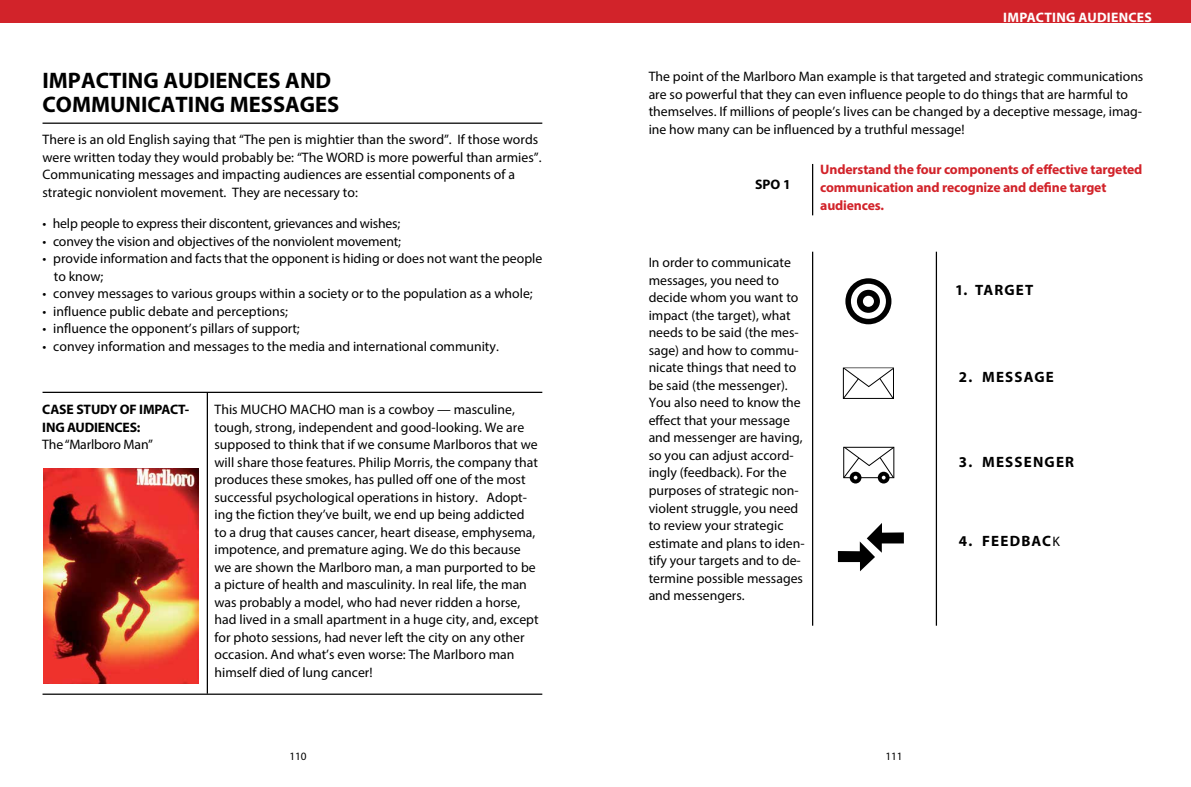
<style>
.page{position:relative;width:1191px;height:787px;background:#fff}
.page>*{position:absolute;margin:0;border:0;box-sizing:border-box;transform-origin:0 0}
.t1{font:700 22.5px/23.8px "Myriad Pro";color:#000}
.t2{font:700 15px "Myriad Pro";letter-spacing:.08em;color:#000}
.t3{font:13.75px/17.5px "Myriad Pro";color:#000}
.t4{font:700 13.75px/17.8px "Myriad Pro";letter-spacing:-.01em;color:#d2232a}
.t5{font:700 13.75px/17.5px "Myriad Pro";letter-spacing:-.01em;color:#000}
.t6{font:700 13.75px "Myriad Pro";color:#fff}
.t7{font:11.25px "Myriad Pro";color:#000}
.s1{font-weight:400;font-size:13.75px}
</style>
<div class="page">
<div style="left:0;top:0;width:1191px;height:23px;background:#d2232a"></div>
<hr style="left:43px;top:123px;width:499px;height:1px;background:#000">
<img style="left:43px;top:469px;width:155px;height:215px">
<hr style="left:43px;top:392px;width:499px;height:1px;background:#000">
<hr style="left:43px;top:693px;width:499px;height:1px;background:#000">
<hr style="left:207px;top:392px;width:1px;height:301px;background:#000">
<hr style="left:812px;top:164px;width:1px;height:51px;background:#000">
<hr style="left:812px;top:252px;width:1px;height:373px;background:#000">
<hr style="left:935px;top:252px;width:2px;height:373px;background:#000">
<div style="left:845px;top:278px;width:46px;height:46px;background:#000;border-radius:50%"></div>
<div style="left:851px;top:284px;width:35px;height:35px;background:#fff;border-radius:50%"></div>
<div style="left:857px;top:290px;width:23px;height:23px;background:#000;border-radius:50%"></div>
<div style="left:863px;top:296px;width:11px;height:11px;background:#fff;border-radius:50%"></div>
<svg style="left:838px;top:523px;width:66px;height:48px"></svg>
<svg style="left:849px;top:472px;width:12px;height:11px"></svg>
<svg style="left:877px;top:472px;width:12px;height:11px"></svg>
<svg style="left:843px;top:446px;width:52px;height:33px"></svg>
<svg style="left:842px;top:367px;width:52px;height:32px"></svg>
<h1 class="t1" style="left:43px;top:68px;width:298px">IMPACTING AUDIENCES AND<br>COMMUNICATING MESSAGES</h1>
<p class="t3" style="left:43px;top:130px;width:500px">There is an old English saying that “The pen is mightier than the sword”. If those words were written today they would probably be: “The WORD is more powerful than armies”.<br>Communicating messages and impacting audiences are essential components of a strategic nonviolent movement. They are necessary to:</p>
<p class="t3" style="left:43px;top:215px;width:359px">• help people to express their discontent, grievances and wishes;</p>
<p class="t3" style="left:43px;top:232px;width:360px">• convey the vision and objectives of the nonviolent movement;</p>
<p class="t3" style="left:54px;top:250px;width:490px;text-indent:-11px">• provide information and facts that the opponent is hiding or does not want the people to know;</p>
<p class="t3" style="left:43px;top:285px;width:492px">• convey messages to various groups within a society or to the population as a whole;</p>
<p class="t3" style="left:43px;top:302px;width:247px">• influence public debate and perceptions;</p>
<p class="t3" style="left:43px;top:320px;width:259px">• influence the opponent’s pillars of support;</p>
<p class="t3" style="left:43px;top:337px;width:458px">• convey information and messages to the media and international community.</p>
<p class="t5" style="left:42px;top:400px;width:148px">CASE STUDY OF IMPACT-<br>ING AUDIENCES:</p>
<p class="t3" style="left:42px;top:436px;width:112px">The “Marlboro Man”</p>
<p class="t3" style="left:214px;top:400px;width:326px">This MUCHO MACHO man is a cowboy — masculine, tough, strong, independent and good-looking. We are supposed to think that if we consume Marlboros that we will share those features. Philip Morris, the company that produces these smokes, has pulled off one of the most successful psychological operations in history. Adopt&shy;ing the fiction they’ve built, we end up being addicted to a drug that causes cancer, heart disease, emphysema, impotence, and premature aging. We do this because we are shown the Marlboro man, a man purported to be a picture of health and masculinity. In real life, the man was probably a model, who had never ridden a horse, had lived in a small apartment in a huge city, and, except for photo sessions, had never left the city on any other occasion. And what’s even worse: The Marlboro man himself died of lung cancer!</p>
<p class="t6" style="left:1003px;top:9px;width:9px">impacting</p>
<p class="t6" style="left:1078px;top:9px;width:10px">audiences</p>
<p class="t3" style="left:648px;top:68px;width:496px">The point of the Marlboro Man example is that targeted and strategic communications are so powerful that they can even influence people to do things that are harmful to themselves. If millions of people’s lives can be changed by a deceptive message, imag&shy;ine how many can be influenced by a truthful message!</p>
<p class="t4" style="left:820px;top:160px;width:324px">Understand the four components of effective targeted communication and recognize and define target audiences.</p>
<p class="t5" style="left:755px;top:175px;width:37px">SPO 1</p>
<p class="t3" style="left:648px;top:254px;width:157px">In order to communicate messages, you need to decide whom you want to impact (the target), what needs to be said (the mes&shy;sage) and how to commu&shy;nicate things that need to be said (the messenger).<br>You also need to know the effect that your message and messenger are having, so you can adjust accord&shy;ingly (feedback). For the purposes of strategic non&shy;violent struggle, you need to review your strategic estimate and plans to iden&shy;tify your targets and to de&shy;termine possible messages and messengers.</p>
<p class="t2" style="left:955px;top:280px;width:80px">1. TARGET</p>
<p class="t2" style="left:958px;top:367px;width:97px">2. MESSAGE</p>
<p class="t2" style="left:958px;top:452px;width:117px">3. MESSENGER</p>
<p class="t2" style="left:958px;top:531px;width:102px">4. FEEDBAC<span class="s1">K</span></p>
<p class="t7" style="left:289px;top:749px;width:19px">110</p>
<p class="t7" style="left:885px;top:749px;width:19px">111</p>
</div>
